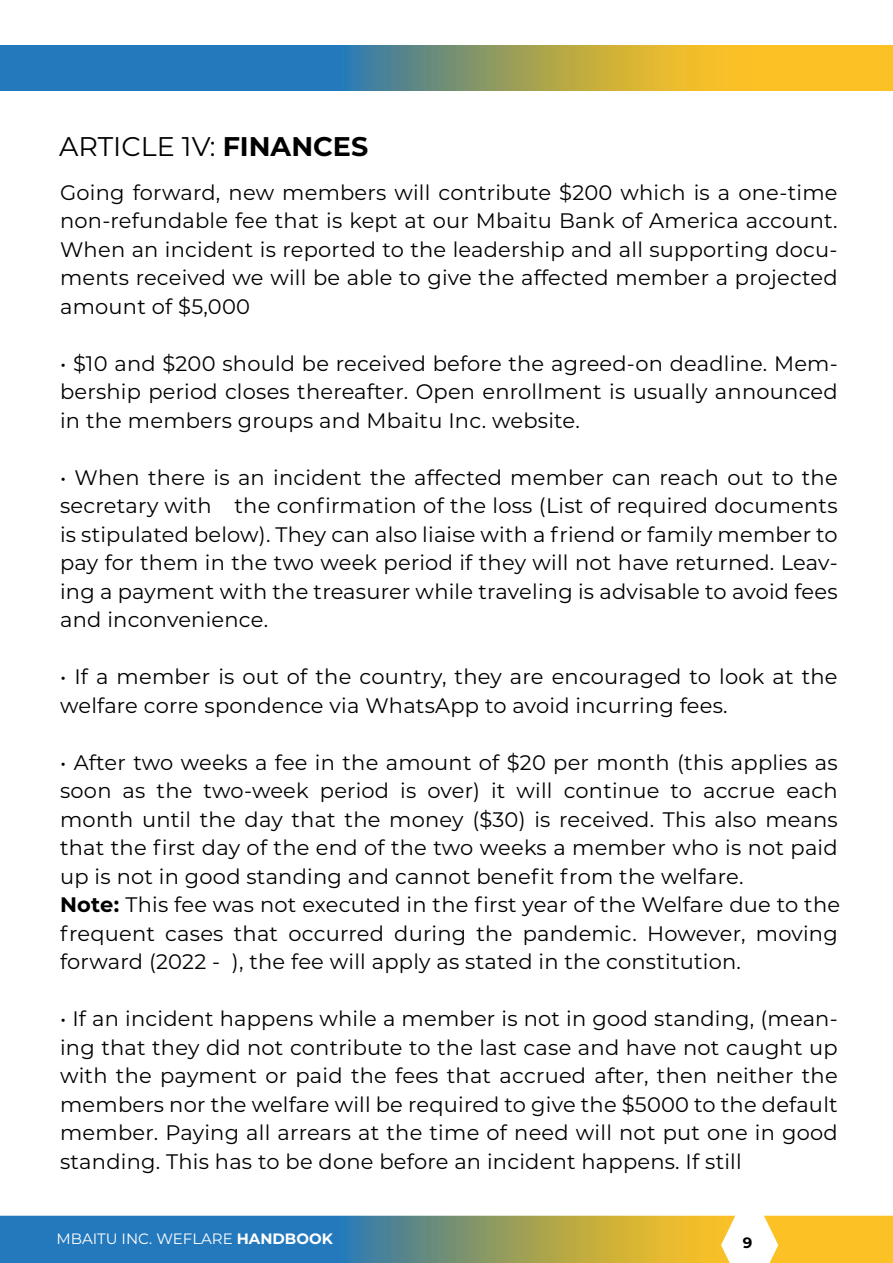
<style>
.page{position:relative;width:893px;height:1263px;background:#fff}
.page>*{position:absolute;margin:0;border:0;box-sizing:border-box;transform-origin:0 0}
.t1{font:27px "Montserrat";color:#000001}
.t2{font:21px/28.5px "Montserrat";letter-spacing:.01em;color:#000001;text-align:justify}
.t3{font:15px "Montserrat";color:#fff}
.t4{font:700 15px "Montserrat";color:#000001}
.s1{font-weight:700}
</style>
<div class="page">
<svg style="left:0;top:1216px;width:893px;height:47px;background:#819a81"></svg>
<svg style="left:0;top:46px;width:893px;height:44px;background:#819776"></svg>
<p class="t1" style="left:59px;top:128px;width:311px">ARTICLE 1V: <span class="s1">FINANCES</span></p>
<p class="t2" style="left:60px;top:177px;width:779px">Going forward, new members will contribute $200 which is a one-time non-refundable fee that is kept at our Mbaitu Bank of America account.<br>When an incident is reported to the leadership and all supporting docu&shy;ments received we will be able to give the affected member a projected amount of $5,000</p>
<p class="t2" style="left:60px;top:348px;width:779px">• $10 and $200 should be received before the agreed-on deadline. Mem&shy;bership period closes thereafter. Open enrollment is usually announced in the members groups and Mbaitu Inc. website.</p>
<p class="t2" style="left:60px;top:462px;width:779px">• When there is an incident the affected member can reach out to the secretary with the confirmation of the loss (List of required documents is stipulated below). They can also liaise with a friend or family member to pay for them in the two week period if they will not have returned. Leav&shy;ing a payment with the treasurer while traveling is advisable to avoid fees and inconvenience.</p>
<p class="t2" style="left:60px;top:662px;width:779px">• If a member is out of the country, they are encouraged to look at the welfare corre spondence via WhatsApp to avoid incurring fees.</p>
<p class="t2" style="left:60px;top:747px;width:782px;text-align:left">• After two weeks a fee in the amount of $20 per month (this applies as soon as the two-week period is over) it will continue to accrue each month until the day that the money ($30) is received. This also means that the first day of the end of the two weeks a member who is not paid up is not in good standing and cannot benefit from the welfare.<br><span class="s1">Note:</span> This fee was not executed in the first year of the Welfare due to the frequent cases that occurred during the pandemic. However, moving forward (2022 - ), the fee will apply as stated in the constitution.</p>
<p class="t2" style="left:60px;top:1004px;width:779px">• If an incident happens while a member is not in good standing, (mean&shy;ing that they did not contribute to the last case and have not caught up with the payment or paid the fees that accrued after, then neither the members nor the welfare will be required to give the $5000 to the default member. Paying all arrears at the time of need will not put one in good standing. This has to be done before an incident happens. If still</p>
<p class="t3" style="left:56px;top:1228px;width:278px">MBAITU INC. WEFLARE <span class="s1">HANDBOOK</span></p>
<p class="t4" style="left:743px;top:1231px;width:11px">9</p>
</div>
